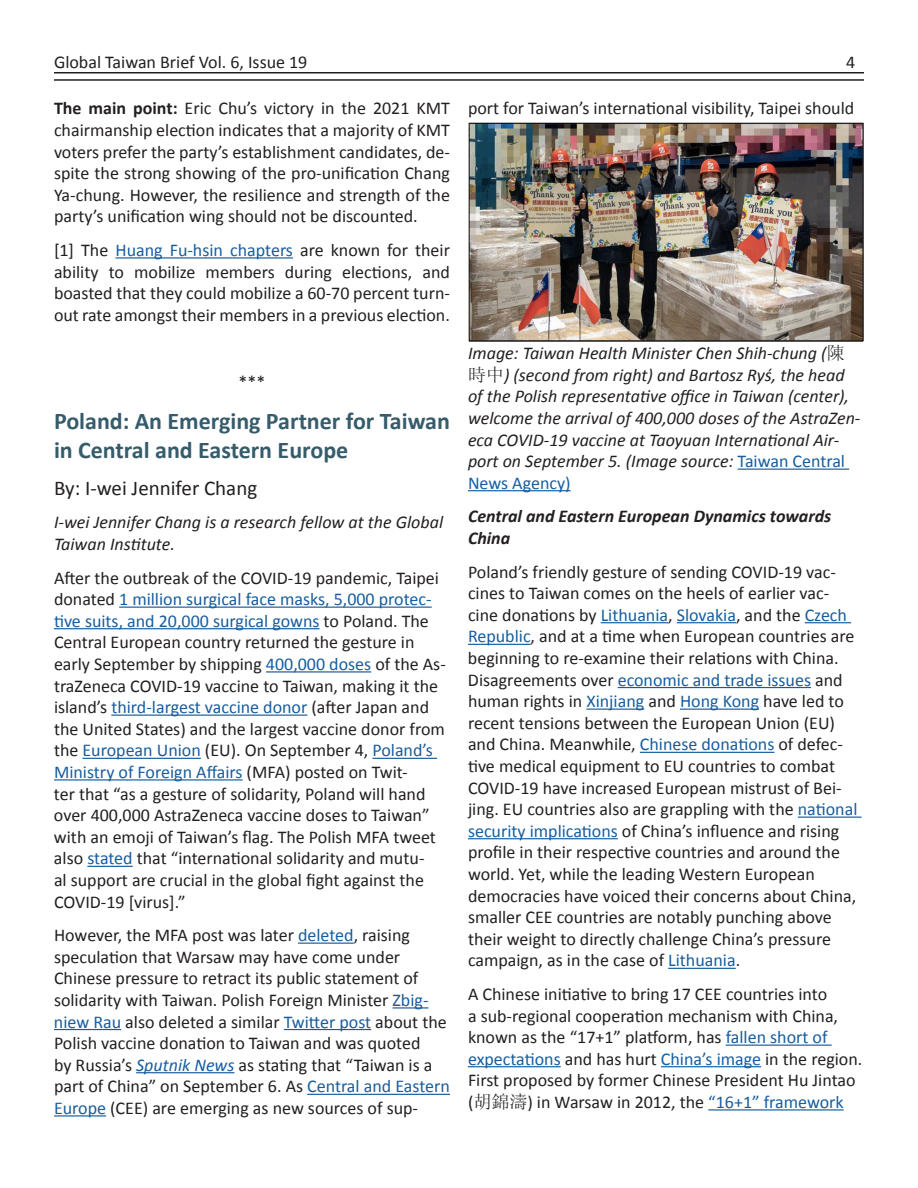
<style>
.page{position:relative;width:918px;height:1188px;background:#fff}
.page>*{position:absolute;margin:0;border:0;box-sizing:border-box;transform-origin:0 0}
.t1{font:700 24px/28.8px "Calibri";color:#365c6b}
.t2{font:21px "Calibri";color:#231f20}
.t3{font:18px/21.6px "Calibri";color:#231f20}
.t4{font:italic 18px/21.6px "Calibri";color:#231f20}
.t5{font:italic 700 18px/21.6px "Calibri";color:#231f20}
.s1{font-weight:700}
.s2{color:#175d9e}
.s3{font-style:italic;color:#175d9e}
.s4{font-family:"Sim Sun";font-style:normal}
.s5{font-style:normal;color:#175d9e}
.s6{font-family:"Sim Sun"}
</style>
<div class="page">
<hr style="left:54px;top:72px;width:810px;height:1px;background:#231f20">
<hr style="left:54px;top:79px;width:810px;height:2px;background:#231f20">
<hr style="left:115px;top:257px;width:178px;height:2px;background:#175d9e">
<hr style="left:119px;top:607px;width:313px;height:1px;background:#175d9e">
<hr style="left:54px;top:628px;width:266px;height:1px;background:#175d9e">
<hr style="left:266px;top:671px;width:105px;height:2px;background:#175d9e">
<hr style="left:111px;top:715px;width:196px;height:1px;background:#175d9e">
<hr style="left:83px;top:758px;width:118px;height:1px;background:#175d9e">
<hr style="left:372px;top:758px;width:65px;height:1px;background:#175d9e">
<hr style="left:54px;top:779px;width:189px;height:2px;background:#175d9e">
<hr style="left:87px;top:866px;width:46px;height:1px;background:#175d9e">
<hr style="left:298px;top:943px;width:56px;height:1px;background:#175d9e">
<hr style="left:393px;top:1007px;width:36px;height:2px;background:#175d9e">
<hr style="left:54px;top:1029px;width:67px;height:1px;background:#175d9e">
<hr style="left:284px;top:1029px;width:87px;height:1px;background:#175d9e">
<hr style="left:136px;top:1072px;width:98px;height:1px;background:#175d9e">
<hr style="left:307px;top:1094px;width:143px;height:1px;background:#175d9e">
<hr style="left:54px;top:1115px;width:52px;height:2px;background:#175d9e">
<hr style="left:738px;top:469px;width:111px;height:1px;background:#175d9e">
<hr style="left:468px;top:490px;width:103px;height:1px;background:#175d9e">
<hr style="left:601px;top:622px;width:67px;height:1px;background:#175d9e">
<hr style="left:677px;top:622px;width:59px;height:1px;background:#175d9e">
<hr style="left:805px;top:622px;width:46px;height:1px;background:#175d9e">
<hr style="left:468px;top:644px;width:63px;height:1px;background:#175d9e">
<hr style="left:618px;top:687px;width:193px;height:1px;background:#175d9e">
<hr style="left:586px;top:709px;width:58px;height:1px;background:#175d9e">
<hr style="left:680px;top:709px;width:79px;height:1px;background:#175d9e">
<hr style="left:640px;top:752px;width:134px;height:1px;background:#175d9e">
<hr style="left:798px;top:817px;width:64px;height:1px;background:#175d9e">
<hr style="left:468px;top:838px;width:150px;height:1px;background:#175d9e">
<hr style="left:668px;top:968px;width:68px;height:1px;background:#175d9e">
<hr style="left:726px;top:1045px;width:106px;height:1px;background:#175d9e">
<hr style="left:468px;top:1066px;width:93px;height:1px;background:#175d9e">
<hr style="left:661px;top:1066px;width:100px;height:1px;background:#175d9e">
<hr style="left:708px;top:1109px;width:136px;height:2px;background:#175d9e">
<img style="left:468px;top:122px;width:396px;height:220px">
<p class="t3" style="left:54px;top:52px;width:255px">Global Taiwan Brief Vol. 6, Issue 19</p>
<p class="t3" style="left:846px;top:52px;width:11px">4</p>
<p class="t3" style="left:54px;top:98px;width:398px;text-align:justify"><span class="s1">The main point:</span> Eric Chu’s victory in the 2021 KMT chairmanship election indicates that a majority of KMT voters prefer the party’s establishment candidates, de&shy;spite the strong showing of the pro-unification Chang Ya-chung. However, the resilience and strength of the party’s unification wing should not be discounted.</p>
<p class="t3" style="left:54px;top:239px;width:398px;text-align:justify">[1] The <span class="s2">Huang Fu-hsin chapters</span> are known for their ability to mobilize members during elections, and boasted that they could mobilize a 60-70 percent turn&shy;out rate amongst their members in a previous election.</p>
<p class="t3" style="left:468px;top:98px;width:388px">port for Taiwan’s international visibility, Taipei should</p>
<p class="t3" style="left:239px;top:372px;width:28px">***</p>
<h1 class="t1" style="left:54px;top:406px;width:398px">Poland: An Emerging Partner for Taiwan in Central and Eastern Europe</h1>
<p class="t2" style="left:54px;top:474px;width:205px">By: I-wei Jennifer Chang</p>
<p class="t4" style="left:54px;top:511px;width:391px">I-wei Jennifer Chang is a research fellow at the Global<br>Taiwan Institute.</p>
<p class="t3" style="left:54px;top:567px;width:393px">After the outbreak of the COVID-19 pandemic, Taipei donated <span class="s2">1 million surgical face masks, 5,000 protec&shy;tive suits, and 20,000 surgical gowns</span> to Poland. The Central European country returned the gesture in early September by shipping <span class="s2">400,000 doses</span> of the As&shy;traZeneca COVID-19 vaccine to Taiwan, making it the island’s <span class="s2">third-largest vaccine donor</span> (after Japan and the United States) and the largest vaccine donor from the <span class="s2">European Union</span> (EU). On September 4, <span class="s2">Poland’s Ministry of Foreign Affairs</span> (MFA) posted on Twit-<br>ter that “as a gesture of solidarity, Poland will hand over 400,000 AstraZeneca vaccine doses to Taiwan” with an emoji of Taiwan’s flag. The Polish MFA tweet also <span class="s2">stated</span> that “international solidarity and mutu-<br>al support are crucial in the global fight against the COVID-19 [virus].”</p>
<p class="t3" style="left:54px;top:924px;width:397px">However, the MFA post was later <span class="s2">deleted</span>, raising speculation that Warsaw may have come under Chinese pressure to retract its public statement of solidarity with Taiwan. Polish Foreign Minister <span class="s2">Zbig&shy;niew Rau</span> also deleted a similar <span class="s2">Twitter post</span> about the Polish vaccine donation to Taiwan and was quoted<br>by Russia’s <span class="s3">Sputnik News</span> as stating that “Taiwan is a part of China” on September 6. As <span class="s2">Central and Eastern Europe</span> (CEE) are emerging as new sources of sup-</p>
<p class="t4" style="left:468px;top:342px;width:394px">Image: Taiwan Health Minister Chen Shih-chung (<span class="s4">陳時中</span>) (second from right) and Bartosz Ryś, the head of the Polish representative office in Taiwan (center), welcome the arrival of 400,000 doses of the AstraZen&shy;eca COVID-19 vaccine at Taoyuan International Air&shy;port on September 5. (Image source: <span class="s5">Taiwan Central News Agency)</span></p>
<p class="t5" style="left:468px;top:507px;width:365px">Central and Eastern European Dynamics towards<br>China</p>
<p class="t3" style="left:468px;top:561px;width:391px">Poland’s friendly gesture of sending COVID-19 vac&shy;cines to Taiwan comes on the heels of earlier vac&shy;cine donations by <span class="s2">Lithuania</span>, <span class="s2">Slovakia</span>, and the <span class="s2">Czech Republic</span>, and at a time when European countries are beginning to re-examine their relations with China.<br>Disagreements over <span class="s2">economic and trade issues</span> and human rights in <span class="s2">Xinjiang</span> and <span class="s2">Hong Kong</span> have led to recent tensions between the European Union (EU) and China. Meanwhile, <span class="s2">Chinese donations</span> of defec&shy;tive medical equipment to EU countries to combat COVID-19 have increased European mistrust of Bei&shy;jing. EU countries also are grappling with the <span class="s2">national security implications</span> of China’s influence and rising profile in their respective countries and around the world. Yet, while the leading Western European democracies have voiced their concerns about China, smaller CEE countries are notably punching above their weight to directly challenge China’s pressure campaign, as in the case of <span class="s2">Lithuania</span>.</p>
<p class="t3" style="left:468px;top:983px;width:396px">A Chinese initiative to bring 17 CEE countries into<br>a sub-regional cooperation mechanism with China, known as the “17+1” platform, has <span class="s2">fallen short of expectations</span> and has hurt <span class="s2">China’s image</span> in the region.<br>First proposed by former Chinese President Hu Jintao (<span class="s6">胡錦濤</span>) in Warsaw in 2012, the <span class="s2">“16+1” framework</span></p>
</div>
